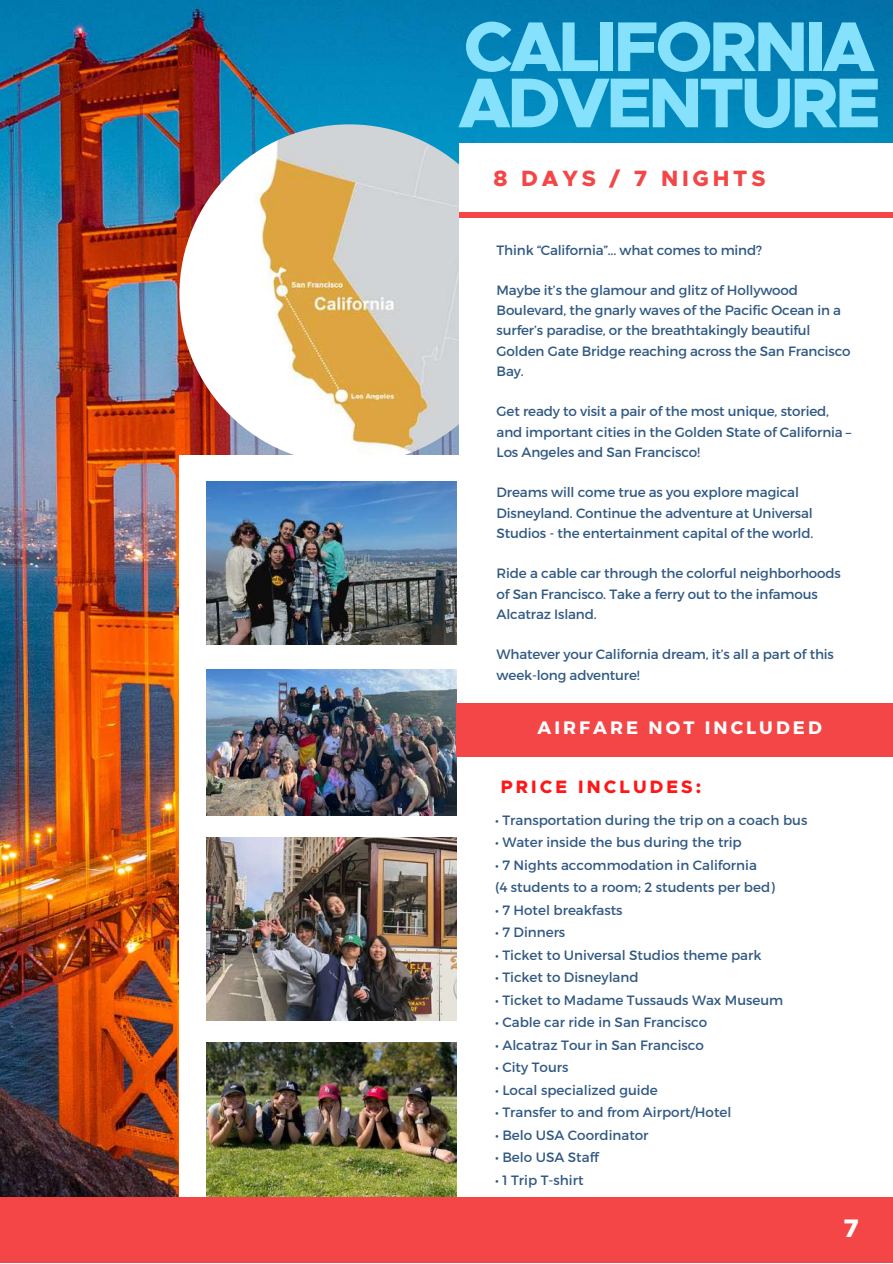
<style>
.page{position:relative;width:893px;height:1264px;background:#fff}
.page>*{position:absolute;margin:0;border:0;box-sizing:border-box;transform-origin:0 0}
.t1{font:800 70.8px/56.2px "Metropolis";letter-spacing:-.055em;color:#86e1fd}
.t2{font:800 25.5px "Metropolis";color:#fff}
.t3{font:800 22.2px "Metropolis";letter-spacing:.17em;color:#f44646}
.t4{font:700 18px "Montserrat";letter-spacing:.17em;color:#fff}
.t5{font:800 18px "Metropolis";letter-spacing:.17em;color:#ff1616}
.t6{font:13.5px/20.2px "Montserrat";letter-spacing:-.01em;color:#315983}
</style>
<div class="page">
<img style="left:0;top:0;width:892px;height:1197px">
<img style="left:179px;top:124px;width:340px;height:340px;border-radius:50%">
<div style="left:459px;top:144px;width:433px;height:1117px;background:#fff"></div>
<div style="left:179px;top:455px;width:304px;height:789px;background:#fff"></div>
<img style="left:207px;top:481px;width:249px;height:163px">
<img style="left:207px;top:669px;width:249px;height:147px">
<img style="left:207px;top:837px;width:249px;height:183px">
<img style="left:207px;top:1042px;width:249px;height:155px">
<div style="left:0;top:1197px;width:892px;height:65px;background:#f44646"></div>
<div style="left:459px;top:212px;width:433px;height:5px;background:#f44646"></div>
<div style="left:456px;top:703px;width:436px;height:53px;background:#f44646"></div>
<h1 class="t1" style="left:458px;top:22px;width:424px">CALIFORNIA<br>ADVENTURE</h1>
<h3 class="t3" style="left:493px;top:168px;width:273px">8 DAYS / 7 NIGHTS</h3>
<p class="t6" style="left:496px;top:239px;width:267px">Think “California”... what comes to mind?</p>
<p class="t6" style="left:496px;top:279px;width:355px">Maybe it’s the glamour and glitz of Hollywood Boulevard, the gnarly waves of the Pacific Ocean in a surfer’s paradise, or the breathtakingly beautiful Golden Gate Bridge reaching across the San Francisco Bay.</p>
<p class="t6" style="left:496px;top:401px;width:356px">Get ready to visit a pair of the most unique, storied, and important cities in the Golden State of California –<br>Los Angeles and San Francisco!</p>
<p class="t6" style="left:496px;top:482px;width:318px">Dreams will come true as you explore magical<br>Disneyland. Continue the adventure at Universal<br>Studios - the entertainment capital of the world.</p>
<p class="t6" style="left:496px;top:563px;width:346px">Ride a cable car through the colorful neighborhoods of San Francisco. Take a ferry out to the infamous<br>Alcatraz Island.</p>
<p class="t6" style="left:496px;top:643px;width:339px">Whatever your California dream, it’s all a part of this week-long adventure!</p>
<h3 class="t4" style="left:537px;top:716px;width:286px">AIRFARE NOT INCLUDED</h3>
<h3 class="t5" style="left:500px;top:778px;width:202px">PRICE INCLUDES:</h3>
<p class="t6" style="left:495px;top:809px;width:314px">• Transportation during the trip on a coach bus</p>
<p class="t6" style="left:495px;top:831px;width:248px">• Water inside the bus during the trip</p>
<p class="t6" style="left:495px;top:853px;width:281px;line-height:22.5px">• 7 Nights accommodation in California<br>(4 students to a room; 2 students per bed)</p>
<p class="t6" style="left:495px;top:899px;width:129px">• 7 Hotel breakfasts</p>
<p class="t6" style="left:495px;top:921px;width:72px">• 7 Dinners</p>
<p class="t6" style="left:495px;top:944px;width:268px">• Ticket to Universal Studios theme park</p>
<p class="t6" style="left:495px;top:966px;width:145px">• Ticket to Disneyland</p>
<p class="t6" style="left:495px;top:989px;width:290px">• Ticket to Madame Tussauds Wax Museum</p>
<p class="t6" style="left:495px;top:1011px;width:213px">• Cable car ride in San Francisco</p>
<p class="t6" style="left:495px;top:1034px;width:210px">• Alcatraz Tour in San Francisco</p>
<p class="t6" style="left:495px;top:1056px;width:75px">• City Tours</p>
<p class="t6" style="left:495px;top:1079px;width:164px">• Local specialized guide</p>
<p class="t6" style="left:495px;top:1101px;width:238px">• Transfer to and from Airport/Hotel</p>
<p class="t6" style="left:495px;top:1124px;width:155px">• Belo USA Coordinator</p>
<p class="t6" style="left:495px;top:1146px;width:105px">• Belo USA Staff</p>
<p class="t6" style="left:495px;top:1169px;width:90px">• 1 Trip T-shirt</p>
<h2 class="t2" style="left:843px;top:1216px;width:17px">7</h2>
</div>
